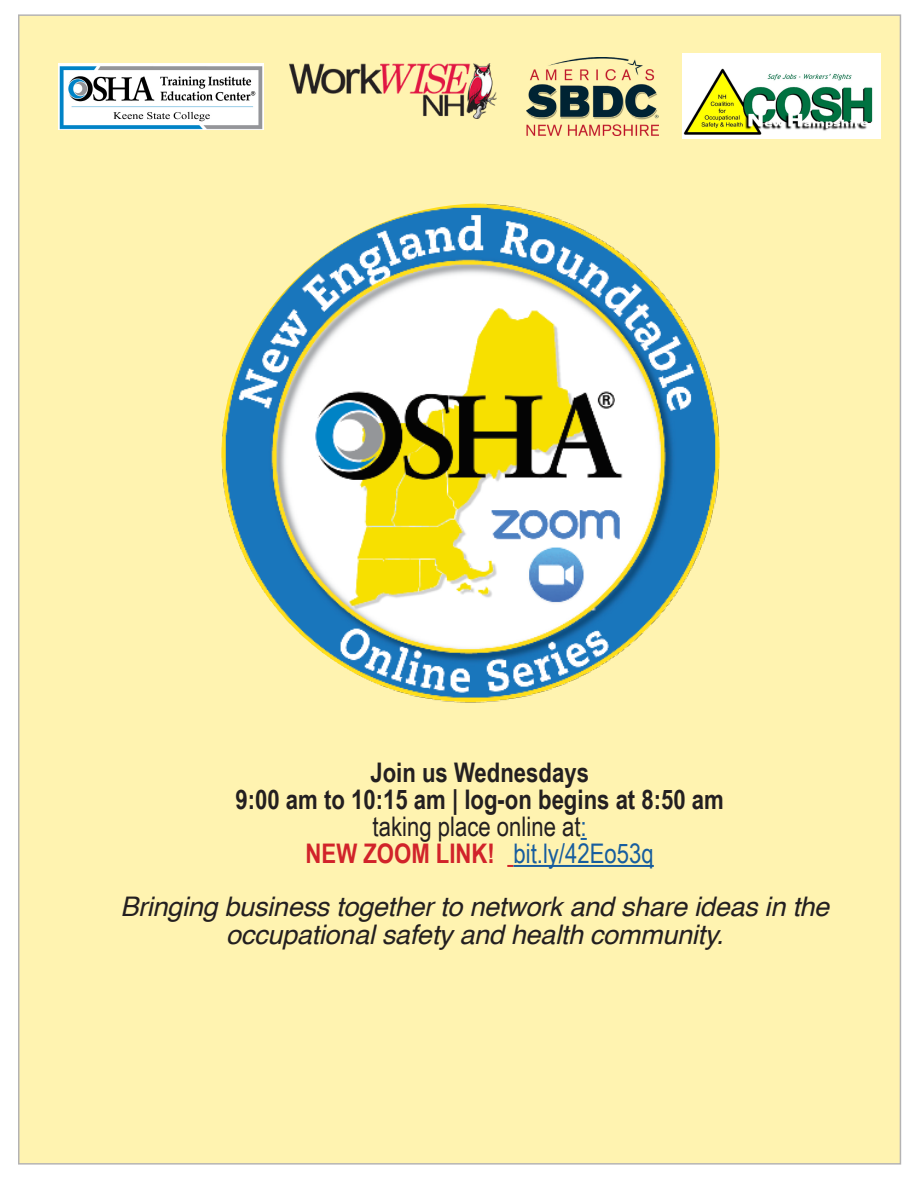
<style>
.page{position:relative;width:918px;height:1188px;background:#fff}
.page>*{position:absolute;margin:0;border:0;box-sizing:border-box;transform-origin:0 0}
.t1{font:italic 27px/28.5px "Helvetica";letter-spacing:-.01em;color:#231f20;text-align:center}
.t2{font:700 27px/27px "Arial Narrow";color:#231f20;text-align:center}
.t3{font:27px/27px "Arial Narrow";color:#231f20;text-align:center}
.s1{color:#175d9e}
.s2{font-weight:700;color:#d1232a}
</style>
<div class="page">
<div style="left:19px;top:15px;width:881px;height:1149px;background:#fff3b0"></div>
<img style="left:526px;top:58px;width:133px;height:78px">
<img style="left:289px;top:64px;width:207px;height:54px">
<img style="left:58px;top:64px;width:205px;height:66px">
<img style="left:221px;top:203px;width:499px;height:500px">
<img style="left:682px;top:53px;width:198px;height:85px">
<svg style="left:581px;top:838px;width:6px;height:2px"></svg>
<svg style="left:507px;top:865px;width:6px;height:2px"></svg>
<hr style="left:513px;top:865px;width:141px;height:2px;background:#175d9e">
<p class="t2" style="left:235px;top:758px;width:490px">Join us Wednesdays<br>9:00 am to 10:15 am | log-on begins at 8:50 am</p>
<p class="t3" style="left:306px;top:812px;width:350px">taking place online at<span class="s1">:<br></span><span class="s2">NEW ZOOM LINK!</span> <span class="s1">bit.ly/42Eo53q</span></p>
<p class="t1" style="left:120px;top:893px;width:710px">Bringing business together to network and share ideas in the occupational safety and health community.</p>
</div>
